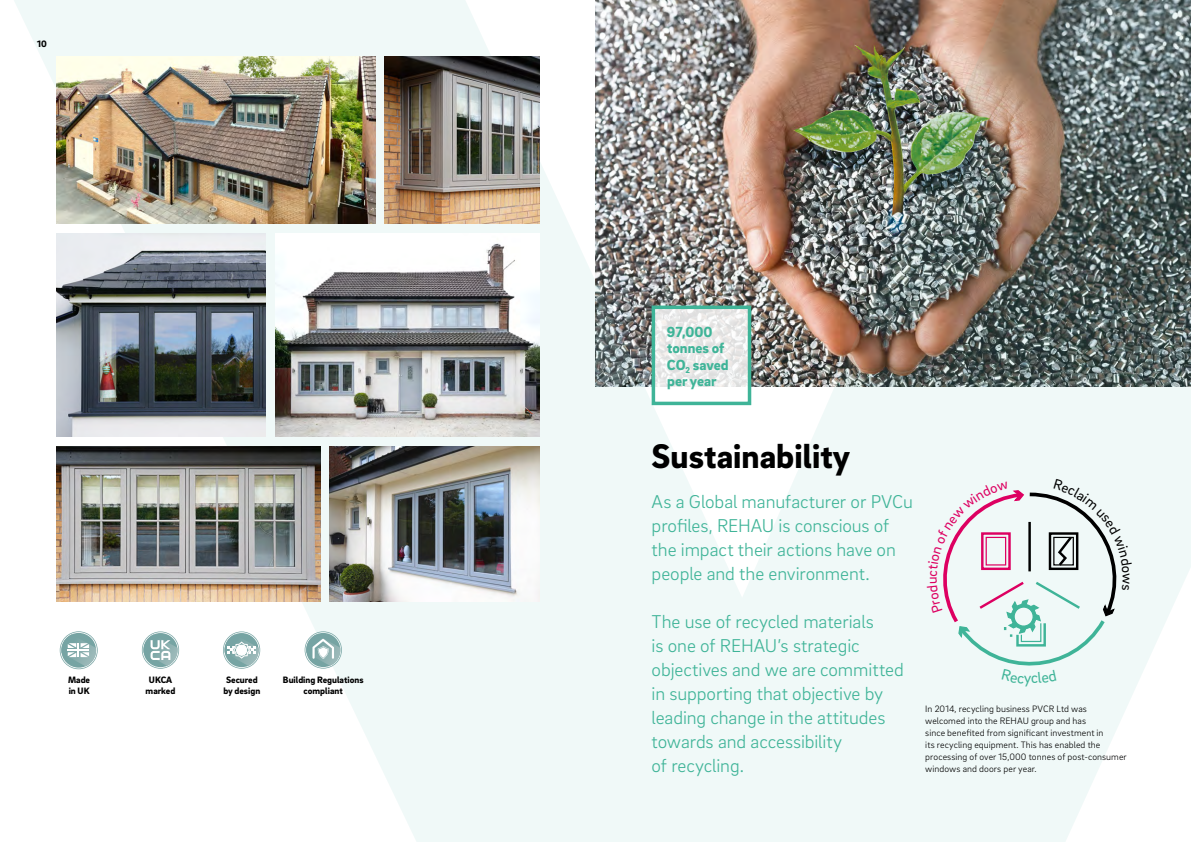
<style>
.page{position:relative;width:1191px;height:842px;background:#fff}
.page>*{position:absolute;margin:0;border:0;box-sizing:border-box;transform-origin:0 0}
.t1{font:900 35px "Brix Sans";color:#000}
.t2{font:300 19px/24px "Brix Sans";letter-spacing:-.005em;color:#3fb498}
.t3{font:900 15px/16.5px "Brix Sans";color:#3fb498}
.t4{font:300 9.5px/12px "Brix Sans";letter-spacing:.005em;color:#000}
.t5{font:900 9.5px/11px "Brix Sans";color:#000;text-align:center}
</style>
<div class="page">
<img style="left:14px;top:0;width:1177px;height:842px">
<svg style="left:656px;top:311px;width:90px;height:89px"></svg>
<div style="left:651px;top:306px;width:100px;height:99px;border:4px solid #3fb498"></div>
<svg style="left:60px;top:631px;width:38px;height:38px"></svg>
<svg style="left:142px;top:631px;width:37px;height:38px"></svg>
<svg style="left:223px;top:631px;width:37px;height:38px"></svg>
<svg style="left:305px;top:631px;width:37px;height:38px"></svg>
<img style="left:330px;top:446px;width:209px;height:155px">
<img style="left:275px;top:234px;width:264px;height:202px">
<img style="left:56px;top:234px;width:210px;height:202px">
<img style="left:56px;top:446px;width:264px;height:155px">
<img style="left:384px;top:56px;width:155px;height:168px">
<img style="left:56px;top:56px;width:319px;height:168px">
<svg style="left:925px;top:479px;width:206px;height:208px"></svg>
<p class="t5" style="left:37px;top:38px;width:11px">10</p>
<p class="t5" style="left:68px;top:674px;width:24px;text-align:left">Made in UK</p>
<p class="t5" style="left:283px;top:674px;width:82px">Building Regulations compliant</p>
<p class="t5" style="left:223px;top:674px;width:38px;text-align:left">Secured by design</p>
<p class="t5" style="left:146px;top:674px;width:31px">UKCA marked</p>
<p class="t3" style="left:667px;top:323px;width:63px">97,000 tonnes of<br>CO<sub>2</sub> saved per year</p>
<h1 class="t1" style="left:651px;top:433px;width:200px">Sustainability</h1>
<p class="t2" style="left:651px;top:489px;width:263px">As a Global manufacturer or PVCu profiles, REHAU is conscious of the impact their actions have on people and the environment.</p>
<p class="t2" style="left:651px;top:609px;width:254px">The use of recycled materials<br>is one of REHAU’s strategic objectives and we are committed in supporting that objective by leading change in the attitudes towards and accessibility<br>of recycling.</p>
<p class="t4" style="left:925px;top:702px;width:203px">In 2014, recycling business PVCR Ltd was welcomed into the REHAU group and has<br>since benefited from significant investment in<br>its recycling equipment. This has enabled the processing of over 15,000 tonnes of post-consumer windows and doors per year.</p>
</div>
